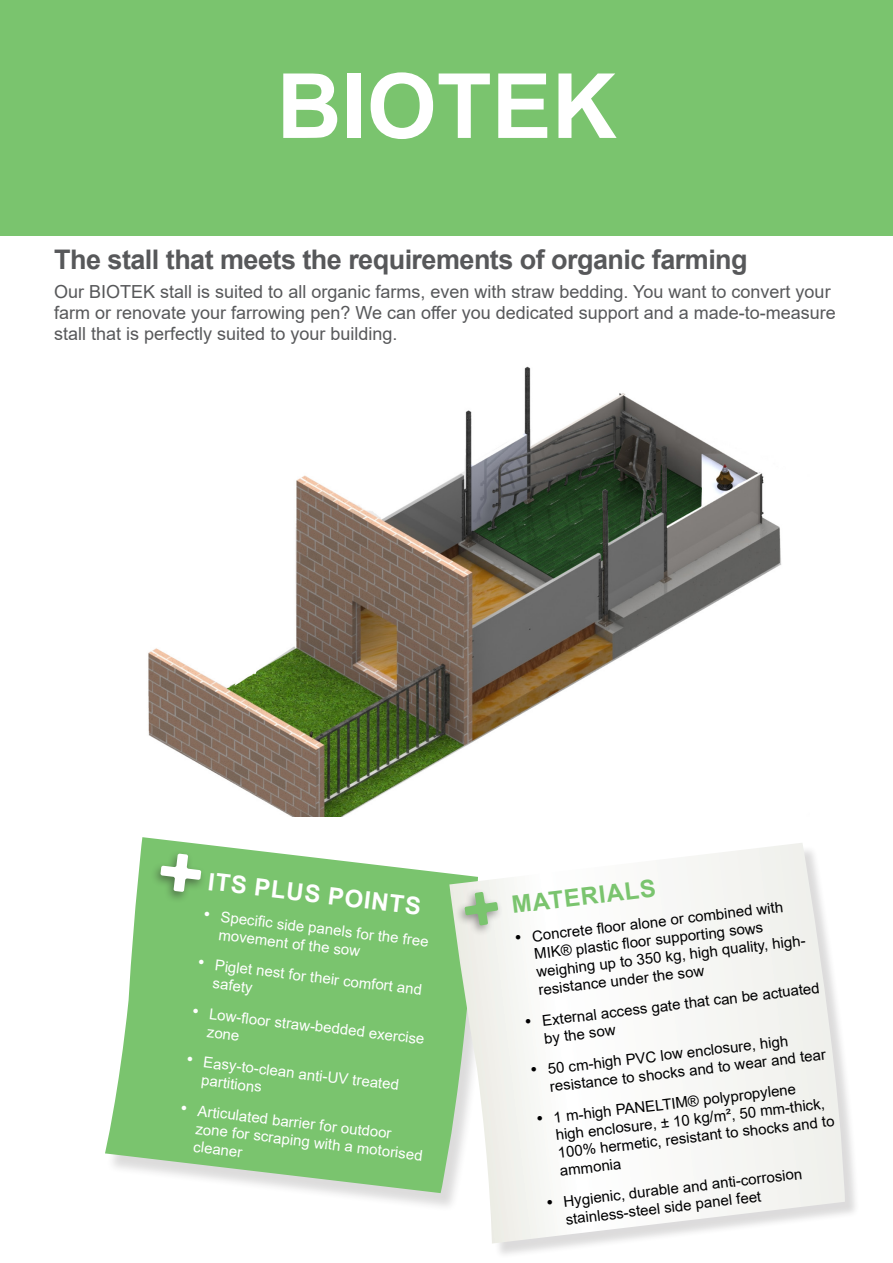
<style>
.page{position:relative;width:893px;height:1263px;background:#fff}
.page>*{position:absolute;margin:0;border:0;box-sizing:border-box;transform-origin:0 0}
.t1{font:700 90px "Arial";color:#fff}
.t2{font:700 27px "Arial";letter-spacing:-.02em;color:#57585a}
.t3{font:700 24px "Arial";color:#fff}
.t4{font:700 24px "Arial";color:#7ac46e}
.t5{font:18px "Arial";color:#57585a}
.t6{font:15px/18px "Arial";color:#000001}
.t7{font:15px/18.1px "Arial";color:#fff}
.s1{font-size:18px}
</style>
<div class="page">
<div style="left:0;top:0;width:893px;height:235px;background:#7ac46e"></div>
<img style="left:148px;top:366px;width:634px;height:450px">
<div style="left:106px;top:842px;width:389px;height:371px;background:#231f20;opacity:.16"></div>
<svg style="left:105px;top:837px;width:373px;height:356px;background:#8ecc84"></svg>
<div style="left:150px;top:850px;width:56px;height:53px;background:#231f20;opacity:.47"></div>
<svg style="left:160px;top:853px;width:41px;height:39px"></svg>
<div style="left:452px;top:846px;width:408px;height:413px;background:#231f20;opacity:.16"></div>
<svg style="left:449px;top:843px;width:396px;height:400px"></svg>
<div style="left:455px;top:888px;width:48px;height:48px;background:#231f20;opacity:.47"></div>
<svg style="left:465px;top:892px;width:33px;height:33px"></svg>
<p class="t1" style="left:277px;top:43px;width:342px">BIOTEK</p>
<p class="t2" style="left:54px;top:241px;width:695px">The stall that meets the requirements of organic farming</p>
<p class="t5" style="left:54px;top:280px;width:778px">Our BIOTEK stall is suited to all organic farms, even with straw bedding. You want to convert your</p>
<p class="t5" style="left:54px;top:301px;width:783px">farm or renovate your farrowing pen? We can offer you dedicated support and a made-to-measure</p>
<p class="t5" style="left:54px;top:322px;width:345px">stall that is perfectly suited to your building.</p>
<p class="t3" style="left:210px;top:864px;width:216px;rotate:7deg">ITS PLUS POINTS</p>
<p class="t7" style="left:222px;top:907px;width:211px;text-indent:-17px;rotate:7deg"><span class="s1">•</span> Specifi c side panels for the free movement of the sow</p>
<p class="t7" style="left:216px;top:956px;width:210px;text-indent:-17px;rotate:7deg"><span class="s1">•</span> Piglet nest for their comfort and safety</p>
<p class="t7" style="left:211px;top:1004px;width:218px;text-indent:-17px;rotate:7deg"><span class="s1">•</span> Low-fl oor straw-bedded exercise zone</p>
<p class="t7" style="left:205px;top:1052px;width:198px;text-indent:-17px;rotate:7deg"><span class="s1">•</span> Easy-to-clean anti-UV treated partitions</p>
<p class="t7" style="left:199px;top:1101px;width:230px;text-indent:-17px;rotate:7deg"><span class="s1">•</span> Articulated barrier for outdoor zone for scraping with a motorised cleaner</p>
<p class="t4" style="left:510px;top:888px;width:146px;rotate:-7deg">MATERIALS</p>
<p class="t6" style="left:531px;top:928px;width:282px;text-indent:-17px;rotate:-7deg"><span class="s1">•</span> Concrete fl oor alone or combined with MIK® plastic fl oor supporting sows weighing up to 350 kg, high quality, high&shy;resistance under the sow</p>
<p class="t6" style="left:541px;top:1012px;width:281px;line-height:17.5px;text-indent:-17px;rotate:-7deg"><span class="s1">•</span> External access gate that can be actuated by the sow</p>
<p class="t6" style="left:547px;top:1060px;width:279px;text-indent:-17px;rotate:-7deg"><span class="s1">•</span> 50 cm-high PVC low enclosure, high resistance to shocks and to wear and tear</p>
<p class="t6" style="left:552px;top:1109px;width:280px;text-indent:-17px;rotate:-7deg"><span class="s1">•</span> 1 m-high PANELTIM® polypropylene<br>high enclosure, ± 10 kg/m², 50 mm-thick,<br>100% hermetic, resistant to shocks and to ammonia</p>
<p class="t6" style="left:562px;top:1193px;width:242px;text-indent:-17px;rotate:-7deg"><span class="s1">•</span> Hygienic, durable and anti-corrosion stainless-steel side panel feet</p>
</div>
